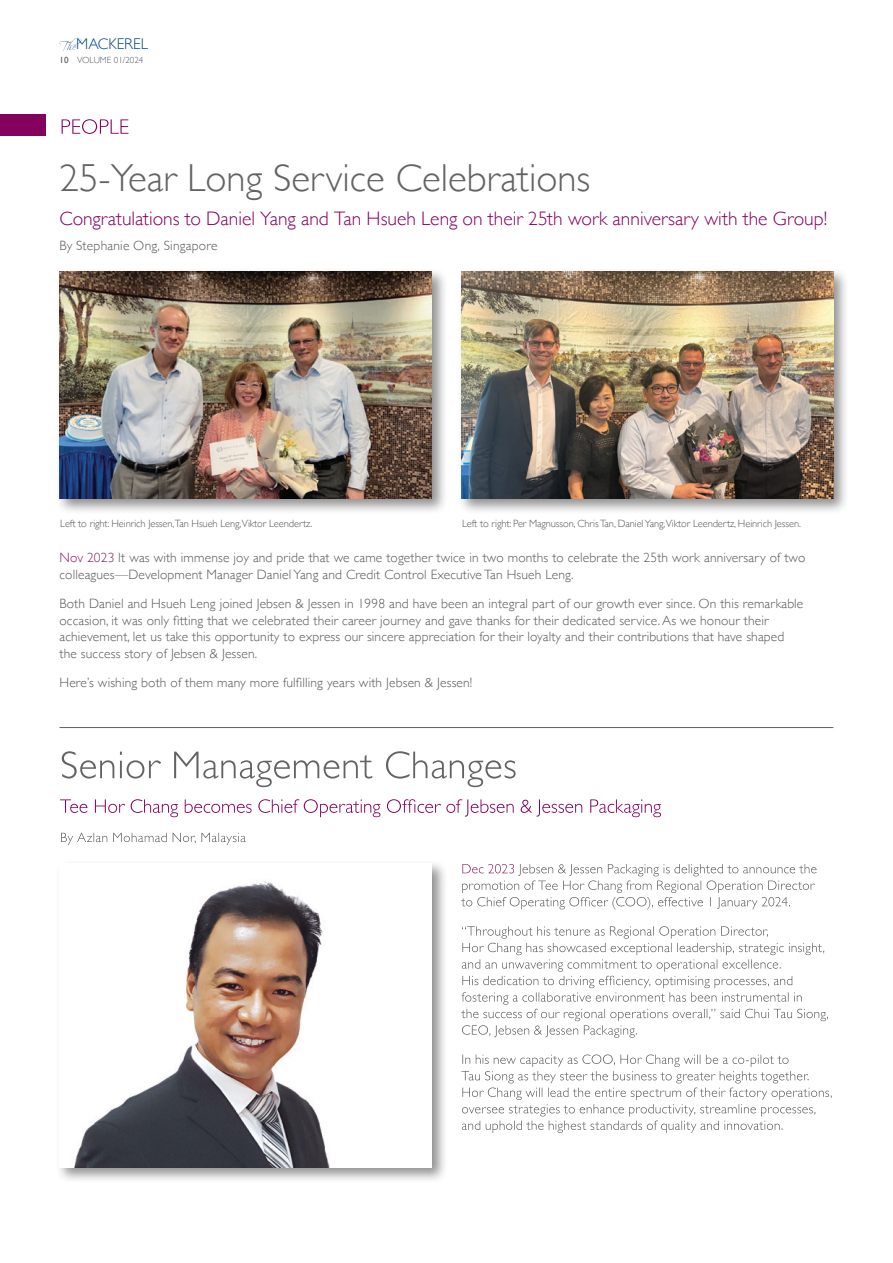
<style>
.page{position:relative;width:893px;height:1263px;background:#fff}
.page>*{position:absolute;margin:0;border:0;box-sizing:border-box;transform-origin:0 0}
.t1{font:300 39px "Gill Sans";color:#636366}
.t2{font:300 19.5px "Gill Sans";color:#85015e}
.t3{font:300 15.45px "Gill Sans";color:#004684}
.t4{font:300 13.5px/16.5px "Gill Sans";letter-spacing:.01em;color:#57585a}
.t5{font:300 10.5px "Gill Sans";letter-spacing:-.01em;color:#57585a}
.t6{font:300 9px "Gill Sans";color:#57585a}
.t7{font:9px "Gill Sans";color:#57585a}
.s1{color:#841e60}
</style>
<div class="page">
<svg style="left:59px;top:38px;width:22px;height:13px"></svg>
<svg style="left:62px;top:119px;width:66px;height:15px"></svg>
<div style="left:0;top:115px;width:45px;height:21px;background:#85015e"></div>
<svg style="left:61px;top:833px;width:185px;height:12px"></svg>
<svg style="left:60px;top:799px;width:601px;height:18px"></svg>
<svg style="left:62px;top:751px;width:454px;height:36px"></svg>
<svg style="left:461px;top:1054px;width:371px;height:79px"></svg>
<svg style="left:461px;top:926px;width:367px;height:112px"></svg>
<svg style="left:461px;top:864px;width:356px;height:45px"></svg>
<div style="left:56px;top:860px;width:392px;height:323px;background:#231f20;opacity:.5"></div>
<img style="left:60px;top:864px;width:372px;height:303px">
<div style="left:56px;top:268px;width:392px;height:246px;background:#231f20;opacity:.5"></div>
<img style="left:60px;top:272px;width:372px;height:226px">
<div style="left:457px;top:268px;width:392px;height:246px;background:#231f20;opacity:.5"></div>
<img style="left:461px;top:272px;width:372px;height:226px">
<hr style="left:60px;top:727px;width:773px;height:1px;background:#5f5f62">
<p class="t7" style="left:60px;top:55px;width:10px">10</p>
<p class="t3" style="left:76px;top:31px;width:73px">MACKEREL</p>
<p class="t6" style="left:77px;top:53px;width:68px">VOLUME 01/2024</p>
<p class="t1" style="left:60px;top:147px;width:532px">25-Year Long Service Celebrations</p>
<p class="t2" style="left:60px;top:203px;width:769px">Congratulations to Daniel Yang and Tan Hsueh Leng on their 25th work anniversary with the Group!</p>
<p class="t4" style="left:60px;top:237px;width:160px">By Stephanie Ong, Singapore</p>
<p class="t5" style="left:60px;top:515px;width:254px">Left to right: Heinrich Jessen,Tan Hsueh Leng,Viktor Leendertz.</p>
<p class="t5" style="left:462px;top:515px;width:340px">Left to right: Per Magnusson, Chris Tan, Daniel Yang,Viktor Leendertz, Heinrich Jessen.</p>
<p class="t4" style="left:60px;top:549px;width:747px"><span class="s1">Nov 2023</span> It was with immense joy and pride that we came together twice in two months to celebrate the 25th work anniversary of two colleagues—Development Manager Daniel Yang and Credit Control Executive Tan Hsueh Leng.</p>
<p class="t4" style="left:60px;top:595px;width:745px">Both Daniel and Hsueh Leng joined Jebsen &amp; Jessen in 1998 and have been an integral part of our growth ever since. On this remarkable occasion, it was only fitting that we celebrated their career journey and gave thanks for their dedicated service. As we honour their achievement, let us take this opportunity to express our sincere appreciation for their loyalty and their contributions that have shaped the success story of Jebsen &amp; Jessen.</p>
<p class="t4" style="left:60px;top:674px;width:414px">Here’s wishing both of them many more fulfilling years with Jebsen &amp; Jessen!</p>
</div>
